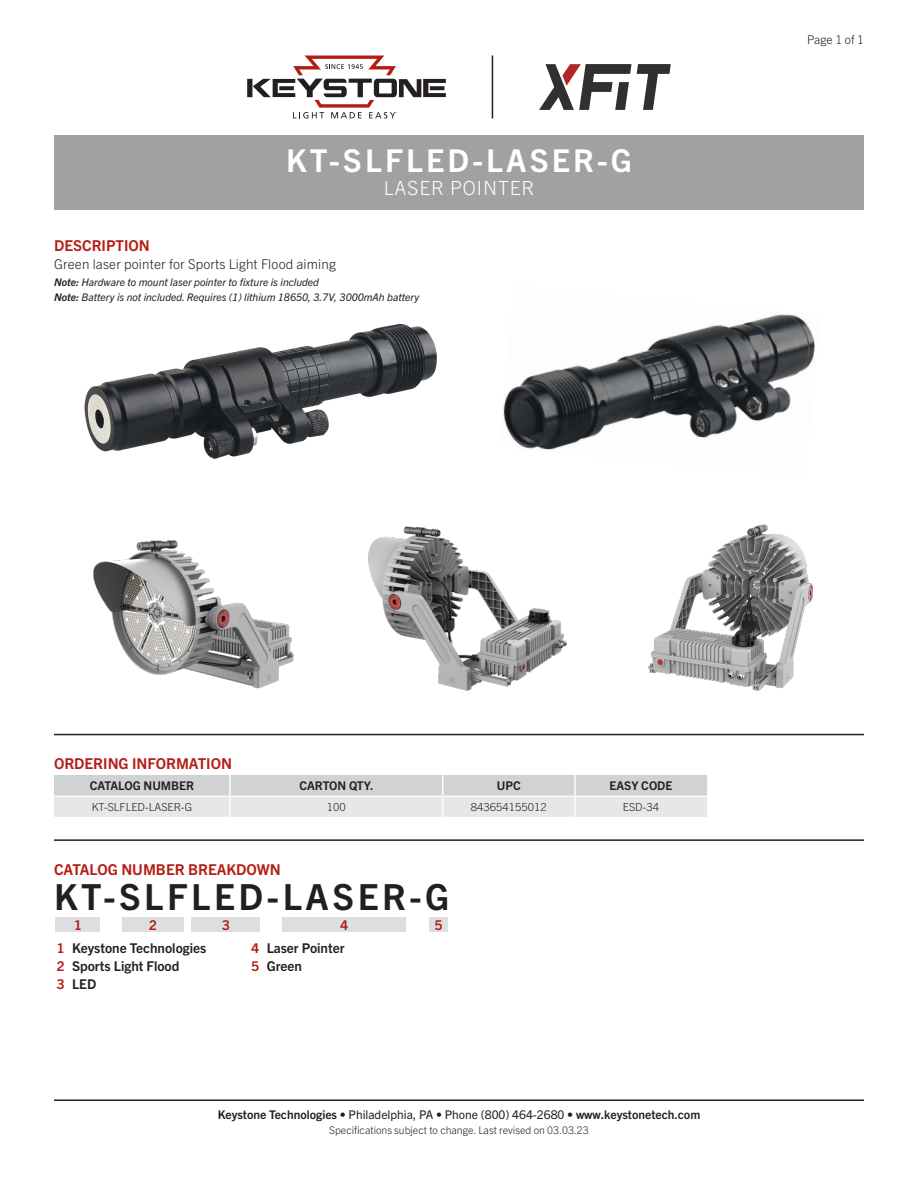
<style>
.page{position:relative;width:918px;height:1188px;background:#fff}
.page>*{position:absolute;margin:0;border:0;box-sizing:border-box;transform-origin:0 0}
.t1{font:700 36px "Trade Gothic Next LT Pro";letter-spacing:.1em;color:#231f20}
.t2{font:700 31.5px "Trade Gothic Next LT Pro";letter-spacing:.1em;color:#fff}
.t3{font:300 19.5px "Trade Gothic Next LT Pro";letter-spacing:.05em;color:#fff}
.Heading_01{font:700 15px "Trade Gothic Next LT Pro";color:#b41d15}
.Catalog_Key{font:700 13.5px "Trade Gothic Next LT Pro";color:#231f20}
.t4{font:300 13.5px "Trade Gothic Next LT Pro";letter-spacing:.01em;color:#231f20}
.Catalog_BarNumber{font:700 13.5px "Trade Gothic Next LT Pro";color:#b41d15}
.t5{font:700 12px "Trade Gothic Next LT Pro";color:#231f20}
.Page{font:300 12px "Trade Gothic Next LT Pro";color:#231f20}
.t6{font:300 11.1px "Trade Gothic Next LT Pro";color:#231f20}
.t7{font:italic 10.5px "Trade Gothic Next LT Pro";color:#231f20}
.Rev{font:300 10.5px "Trade Gothic Next LT Pro";color:#231f20}
.s1{font-weight:700}
.s2{color:#b41d15}
.s3{font-weight:400}
</style>
<div class="page">
<hr style="left:54px;top:1100px;width:810px;height:1px;background:#231f20">
<hr style="left:54px;top:839px;width:810px;height:2px;background:#231f20">
<div style="left:56px;top:917px;width:44px;height:15px;background:#dddee0"></div>
<div style="left:122px;top:917px;width:62px;height:15px;background:#dddee0"></div>
<div style="left:283px;top:917px;width:123px;height:15px;background:#dddee0"></div>
<div style="left:192px;top:917px;width:68px;height:15px;background:#dddee0"></div>
<div style="left:429px;top:917px;width:19px;height:15px;background:#dddee0"></div>
<svg style="left:54px;top:775px;width:653px;height:42px;background:#dcdddf"></svg>
<hr style="left:575px;top:796px;width:132px;height:1px;background:#fff">
<hr style="left:574px;top:797px;width:2px;height:20px;background:#fff">
<hr style="left:54px;top:734px;width:810px;height:1px;background:#231f20">
<div style="left:54px;top:135px;width:810px;height:74px;background:#a0a1a3"></div>
<hr style="left:492px;top:56px;width:1px;height:62px;background:#231f20">
<svg style="left:247px;top:56px;width:199px;height:62px"></svg>
<svg style="left:539px;top:64px;width:132px;height:46px"></svg>
<img style="left:84px;top:324px;width:353px;height:135px">
<img style="left:503px;top:314px;width:312px;height:136px">
<img style="left:368px;top:526px;width:199px;height:165px">
<img style="left:648px;top:524px;width:165px;height:167px">
<img style="left:93px;top:540px;width:201px;height:149px">
<p class="t2" style="left:286px;top:138px;width:347px">KT-SLFLED-LASER-G</p>
<p class="t3" style="left:384px;top:174px;width:152px">LASER POINTER</p>
<p class="Heading_01" style="left:54px;top:235px;width:97px">DESCRIPTION</p>
<p class="t4" style="left:54px;top:255px;width:284px">Green laser pointer for Sports Light Flood aiming</p>
<p class="t7" style="left:54px;top:290px;width:367px"><span class="s1">Note:</span> Battery is not included. Requires (1) lithium 18650, 3.7V, 3000mAh battery</p>
<p class="t7" style="left:54px;top:275px;width:266px"><span class="s1">Note:</span> Hardware to mount laser pointer to fixture is included</p>
<p class="Page" style="left:807px;top:31px;width:58px">Page 1 of 1</p>
<p class="Heading_01" style="left:54px;top:753px;width:180px">ORDERING INFORMATION</p>
<p class="t5" style="left:90px;top:778px;width:106px">CATALOG NUMBER</p>
<p class="t5" style="left:299px;top:778px;width:76px">CARTON QTY.</p>
<p class="t5" style="left:497px;top:778px;width:25px">UPC</p>
<p class="t5" style="left:610px;top:778px;width:64px">EASY CODE</p>
<p class="t6" style="left:92px;top:799px;width:102px">KT-SLFLED-LASER-G</p>
<p class="t6" style="left:327px;top:799px;width:20px">100</p>
<p class="t6" style="left:471px;top:799px;width:77px">843654155012</p>
<p class="t6" style="left:623px;top:799px;width:38px">ESD-34</p>
<p class="Heading_01" style="left:54px;top:859px;width:228px">CATALOG NUMBER BREAKDOWN</p>
<p class="t1" style="left:54px;top:872px;width:397px">KT-SLFLED-LASER-G</p>
<p class="Catalog_BarNumber" style="left:74px;top:916px;width:9px">1</p>
<p class="Catalog_BarNumber" style="left:149px;top:916px;width:9px">2</p>
<p class="Catalog_BarNumber" style="left:222px;top:916px;width:9px">3</p>
<p class="Catalog_BarNumber" style="left:340px;top:916px;width:9px">4</p>
<p class="Catalog_BarNumber" style="left:435px;top:916px;width:9px">5</p>
<p class="Catalog_Key" style="left:57px;top:939px;width:151px"><span class="s2">1</span> Keystone Technologies</p>
<p class="Catalog_Key" style="left:57px;top:957px;width:124px"><span class="s2">2</span> Sports Light Flood</p>
<p class="Catalog_Key" style="left:57px;top:975px;width:41px"><span class="s2">3</span> LED</p>
<p class="Catalog_Key" style="left:251px;top:939px;width:95px"><span class="s2">4</span> Laser Pointer</p>
<p class="Catalog_Key" style="left:251px;top:957px;width:52px"><span class="s2">5</span> Green</p>
<p class="t5" style="left:218px;top:1107px;width:484px">Keystone Technologies <span class="s3">• Philadelphia, PA • Phone (800) 464-2680 •</span> www.keystonetech.com</p>
<p class="Rev" style="left:329px;top:1123px;width:261px">Specifications subject to change. Last revised on 03.03.23</p>
</div>
